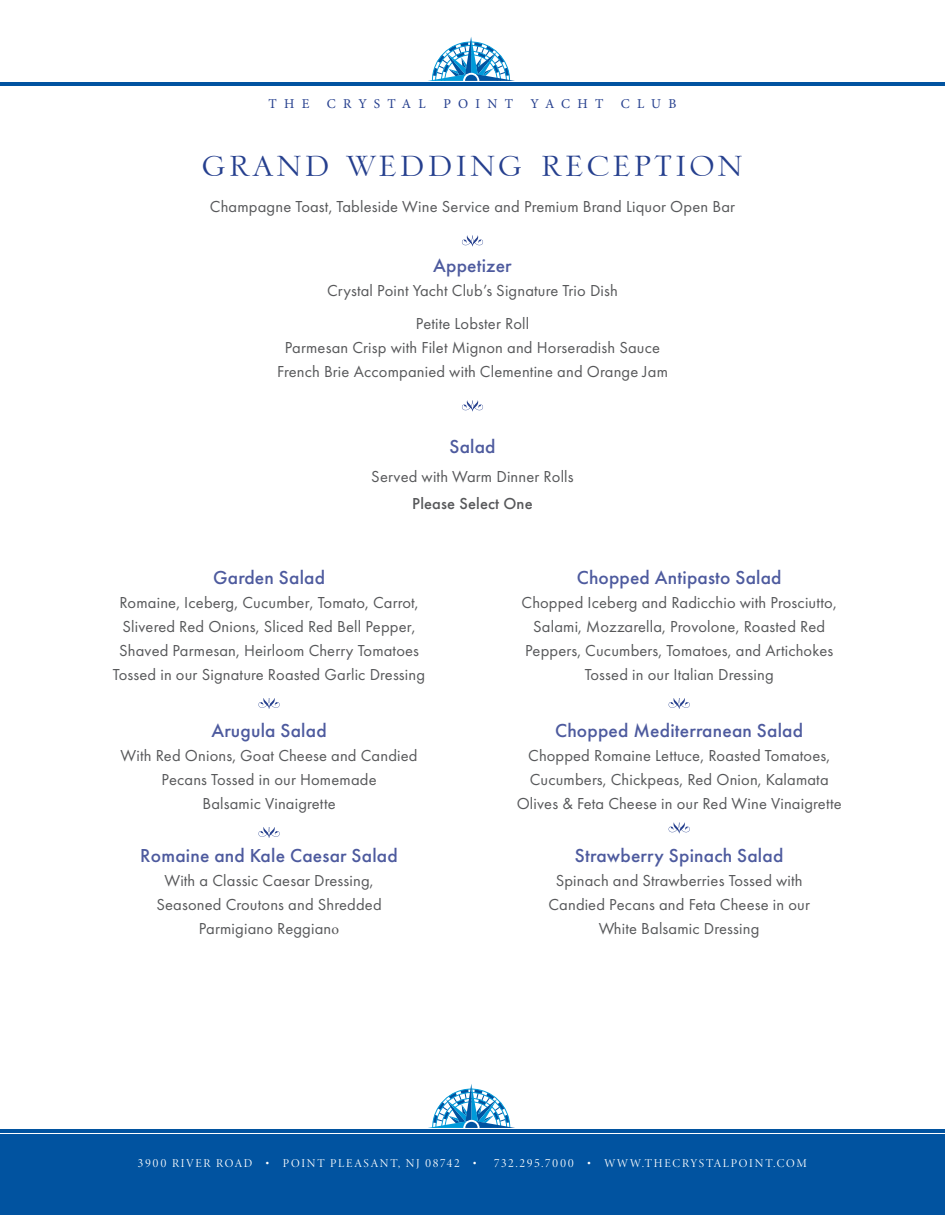
<style>
.page{position:relative;width:945px;height:1215px;background:#fff}
.page>*{position:absolute;margin:0;border:0;box-sizing:border-box;transform-origin:0 0}
.t1{font:48px "Serlio LH";letter-spacing:.04em;color:#253f8e}
.t2{font:500 19.5px "Futura PT";letter-spacing:.01em;color:#4d5a9e}
.t3{font:16.5px/24px "Futura PT";letter-spacing:.01em;color:#57585a;text-align:center}
.t4{font:500 16.5px "Futura PT";letter-spacing:.01em;color:#57585a}
.t5{font:13.5px "Minion Pro";letter-spacing:.54em;color:#253f8e}
.t6{font:13.5px "Minion Pro";letter-spacing:.52em;color:#253f8e}
.t7{font:12px "Minion 3 Display";letter-spacing:.145em;color:#fff}
.s1{font-family:"Minion Pro";font-size:15px}
</style>
<div class="page">
<div style="left:0;top:1135px;width:945px;height:80px;background:#0153a0"></div>
<svg style="left:428px;top:1084px;width:87px;height:44px"></svg>
<hr style="left:0;top:1129px;width:945px;height:3px;background:#0153a0">
<svg style="left:428px;top:37px;width:87px;height:44px"></svg>
<hr style="left:0;top:82px;width:945px;height:3px;background:#0153a0">
<svg style="left:462px;top:235px;width:21px;height:11px"></svg>
<svg style="left:462px;top:400px;width:21px;height:11px"></svg>
<svg style="left:259px;top:698px;width:21px;height:11px"></svg>
<svg style="left:259px;top:827px;width:21px;height:11px"></svg>
<svg style="left:669px;top:698px;width:21px;height:11px"></svg>
<svg style="left:669px;top:822px;width:21px;height:11px"></svg>
<p class="t5" style="left:269px;top:95px;width:42px">THE</p>
<p class="t6" style="left:327px;top:95px;width:100px">CRYSTAL</p>
<p class="t5" style="left:443px;top:95px;width:71px">POINT</p>
<p class="t5" style="left:531px;top:95px;width:74px">YACHT</p>
<p class="t5" style="left:621px;top:95px;width:57px">CLUB</p>
<h1 class="t1" style="left:202px;top:138px;width:543px">grand wedding reception</h1>
<p class="t3" style="left:210px;top:194px;width:527px">Champagne Toast, Tableside Wine Service and Premium Brand Liquor Open Bar</p>
<p class="t2" style="left:433px;top:254px;width:80px">Appetizer</p>
<p class="t3" style="left:327px;top:274px;width:292px;line-height:33px">Crystal Point Yacht Club’s Signature Trio Dish<br>Petite Lobster Roll</p>
<p class="t3" style="left:277px;top:335px;width:392px">Parmesan Crisp with Filet Mignon and Horseradish Sauce<br>French Brie Accompanied with Clementine and Orange Jam</p>
<p class="t2" style="left:449px;top:435px;width:48px">Salad</p>
<p class="t3" style="left:371px;top:464px;width:204px">Served with Warm Dinner Rolls</p>
<p class="t4" style="left:412px;top:493px;width:122px">Please Select One</p>
<p class="t2" style="left:213px;top:566px;width:114px">Garden Salad</p>
<p class="t3" style="left:113px;top:591px;width:314px">Romaine, Iceberg, Cucumber, Tomato, Carrot, Slivered Red Onions, Sliced Red Bell Pepper, Shaved Parmesan, Heirloom Cherry Tomatoes Tossed in our Signature Roasted Garlic Dressing</p>
<p class="t2" style="left:211px;top:719px;width:117px">Arugula Salad</p>
<p class="t3" style="left:121px;top:744px;width:298px">With Red Onions, Goat Cheese and Candied<br>Pecans Tossed in our Homemade<br>Balsamic Vinaigrette</p>
<p class="t2" style="left:140px;top:844px;width:259px">Romaine and Kale Caesar Salad</p>
<p class="t3" style="left:156px;top:868px;width:227px">With a Classic Caesar Dressing,<br>Seasoned Croutons and Shredded<br>Parmigiano Reggian<span class="s1">o</span></p>
<p class="t2" style="left:577px;top:566px;width:206px">Chopped Antipasto Salad</p>
<p class="t3" style="left:522px;top:591px;width:317px">Chopped Iceberg and Radicchio with Prosciutto, Salami, Mozzarella, Provolone, Roasted Red Peppers, Cucumbers, Tomatoes, and Artichokes Tossed in our Italian Dressing</p>
<p class="t2" style="left:555px;top:719px;width:249px">Chopped Mediterranean Salad</p>
<p class="t3" style="left:517px;top:744px;width:327px">Chopped Romaine Lettuce, Roasted Tomatoes,<br>Cucumbers, Chickpeas, Red Onion, Kalamata<br>Olives &amp; Feta Cheese in our Red Wine Vinaigrette</p>
<p class="t2" style="left:575px;top:844px;width:210px">Strawberry Spinach Salad</p>
<p class="t3" style="left:548px;top:868px;width:263px">Spinach and Strawberries Tossed with<br>Candied Pecans and Feta Cheese in our<br>White Balsamic Dressing</p>
<p class="t7" style="left:138px;top:1155px;width:340px">3900 RIVER ROAD • POINT PLEASANT, NJ 08742 •</p>
<p class="t7" style="left:494px;top:1155px;width:315px">732.295.7000 • WWW.THECRYSTALPOINT.COM</p>
</div>
